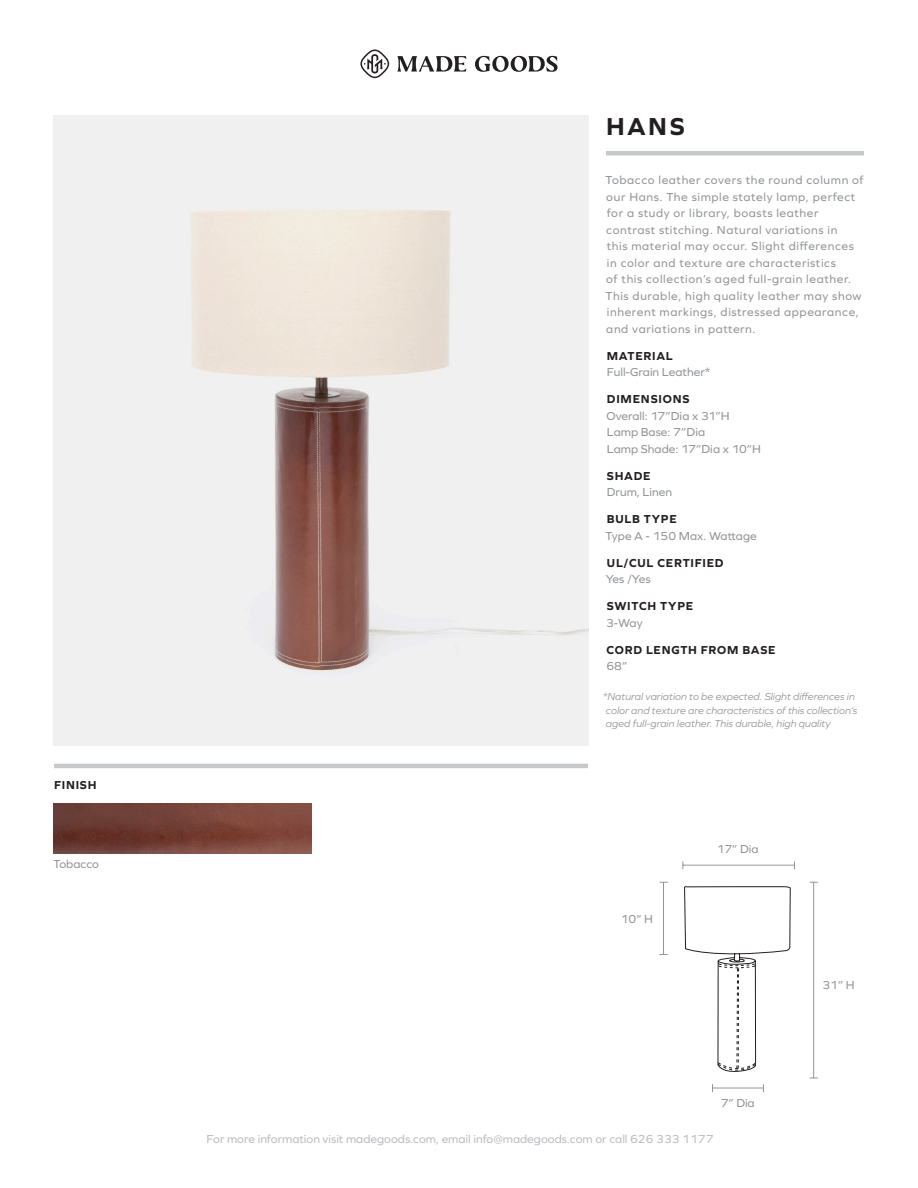
<style>
.page{position:relative;width:918px;height:1188px;background:#fff}
.page>*{position:absolute;margin:0;border:0;box-sizing:border-box;transform-origin:0 0}
.t1{font:700 25.5px "Graphie";color:#231f20}
.t2{font:12px/16.5px "Graphie";letter-spacing:.05em;color:#939598}
.t3{font:12px/16.5px "Graphie";color:#939598}
.t4{font:700 12px "Graphie";letter-spacing:.06em;color:#231f20}
.t5{font:12px "Graphie";color:#bcbdc0}
.t6{font:italic 10.5px/13.5px "Graphie";color:#939598}
</style>
<div class="page">
<div style="left:606px;top:151px;width:258px;height:5px;background:#c7c8ca"></div>
<svg style="left:397px;top:56px;width:161px;height:16px"></svg>
<svg style="left:360px;top:50px;width:29px;height:28px"></svg>
<hr style="left:54px;top:764px;width:534px;height:4px;background:#c7c8ca">
<img style="left:54px;top:116px;width:534px;height:629px">
<img style="left:54px;top:803px;width:258px;height:51px">
<hr style="left:813px;top:882px;width:1px;height:196px;background:#939598">
<hr style="left:683px;top:865px;width:112px;height:1px;background:#939598">
<hr style="left:663px;top:882px;width:1px;height:73px;background:#939598">
<svg style="left:684px;top:886px;width:107px;height:207px"></svg>
<p class="t4" style="left:54px;top:778px;width:44px">FINISH</p>
<p class="t3" style="left:54px;top:855px;width:47px">Tobacco</p>
<p class="t1" style="left:606px;top:111px;width:80px">HANS</p>
<p class="t2" style="left:606px;top:172px;width:260px">Tobacco leather covers the round column of our Hans. The simple stately lamp, perfect for a study or library, boasts leather contrast stitching. Natural variations in<br>this material may occur. Slight differences in color and texture are characteristics<br>of this collection’s aged full-grain leather.<br>This durable, high quality leather may show inherent markings, distressed appearance, and variations in pattern.</p>
<p class="t4" style="left:607px;top:349px;width:67px">MATERIAL</p>
<p class="t3" style="left:607px;top:364px;width:105px">Full-Grain Leather*</p>
<p class="t4" style="left:607px;top:392px;width:84px">DIMENSIONS</p>
<p class="t3" style="left:607px;top:407px;width:125px">Overall: 17”Dia x 31”H<br>Lamp Base: 7”Dia</p>
<p class="t3" style="left:607px;top:440px;width:156px">Lamp Shade: 17”Dia x 10”H</p>
<p class="t4" style="left:607px;top:469px;width:45px">SHADE</p>
<p class="t3" style="left:607px;top:484px;width:67px">Drum, Linen</p>
<p class="t4" style="left:607px;top:512px;width:71px">BULB TYPE</p>
<p class="t3" style="left:606px;top:527px;width:153px">Type A - 150 Max. Wattage</p>
<p class="t4" style="left:607px;top:556px;width:118px">UL/CUL CERTIFIED</p>
<p class="t2" style="left:606px;top:571px;width:46px">Yes /Yes</p>
<p class="t4" style="left:607px;top:599px;width:88px">SWITCH TYPE</p>
<p class="t2" style="left:606px;top:614px;width:38px">3-Way</p>
<p class="t4" style="left:607px;top:643px;width:171px">CORD LENGTH FROM BASE</p>
<p class="t2" style="left:606px;top:658px;width:22px">68”</p>
<p class="t6" style="left:606px;top:690px;width:253px;text-indent:-3px">*Natural variation to be expected. Slight differences in color and texture are characteristics of this collection’s aged full-grain leather. This durable, high quality</p>
<p class="t2" style="left:621px;top:910px;width:34px">10” H</p>
<p class="t2" style="left:717px;top:841px;width:43px">17” Dia</p>
<p class="t2" style="left:721px;top:1094px;width:36px">7” Dia</p>
<p class="t5" style="left:207px;top:1132px;width:508px">For more information visit madegoods.com, email info@madegoods.com or call 626 333 1177</p>
<p class="t2" style="left:823px;top:977px;width:34px">31” H</p>
</div>
